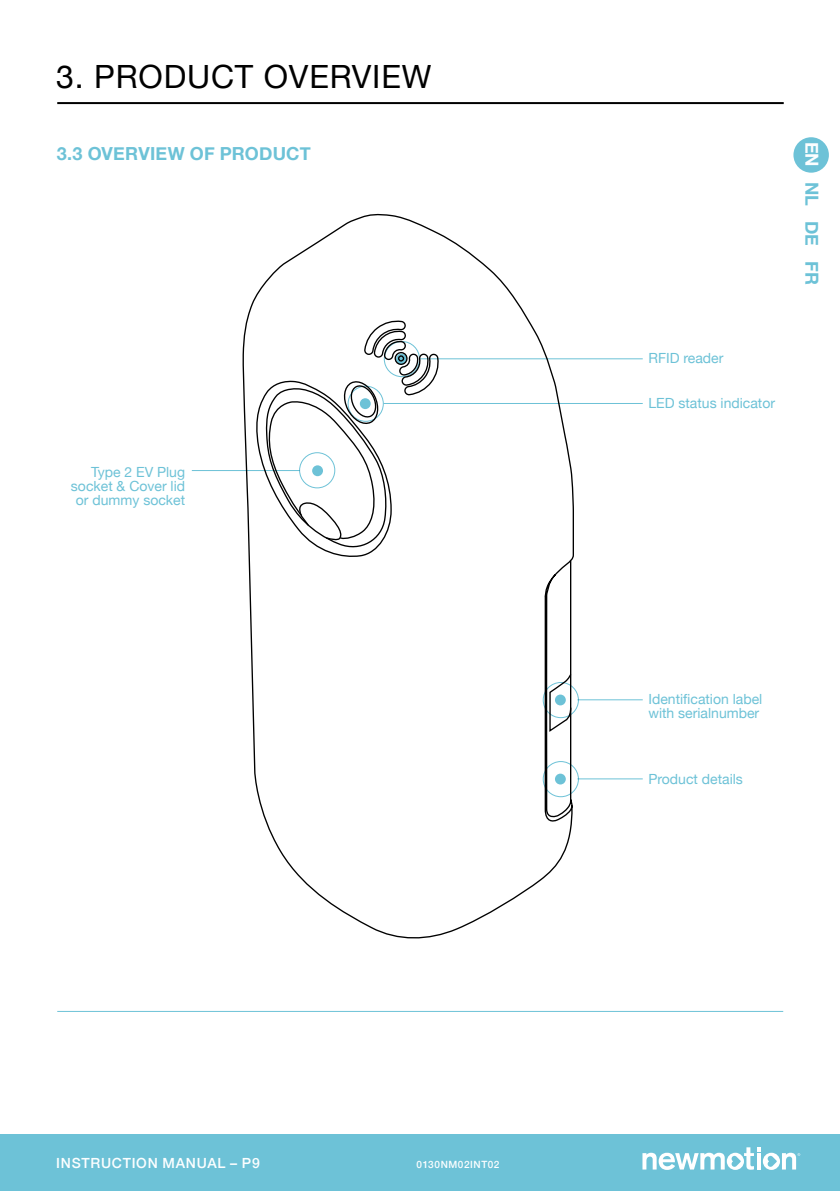
<style>
.page{position:relative;width:840px;height:1191px;background:#fff}
.page>*{position:absolute;margin:0;border:0;box-sizing:border-box;transform-origin:0 0}
.t1{font:32px "Helvetica Neue";letter-spacing:.025em;color:#000}
.t2{font:700 18px "Helvetica Neue";letter-spacing:.01em;color:#6dc2d7}
.t3{font:14px/14px "Helvetica Neue";color:#6dc2d7;text-align:right}
.t4{font:500 14px "Helvetica Neue";letter-spacing:.05em;color:#fcfeff}
.t5{font:500 10px "Helvetica Neue";letter-spacing:.055em;color:#fcfeff}
.s1{color:#fcfeff}
</style>
<div class="page">
<div style="left:0;top:1134px;width:839px;height:57px;background:#6dc2d7"></div>
<svg style="left:642px;top:1147px;width:157px;height:22px"></svg>
<svg style="left:242px;top:213px;width:333px;height:726px"></svg>
<hr style="left:569px;top:560px;width:2px;height:240px;background:#000">
<svg style="left:548px;top:673px;width:22px;height:60px"></svg>
<svg style="left:253px;top:320px;width:185px;height:238px"></svg>
<hr style="left:192px;top:470px;width:107px;height:1px;background:#6dc2d7">
<div style="left:299px;top:452px;width:36px;height:36px;border:1px solid #6dc2d7;border-radius:50%"></div>
<div style="left:312px;top:465px;width:11px;height:11px;background:#6dc2d7;border-radius:50%"></div>
<hr style="left:420px;top:358px;width:222px;height:1px;background:#6dc2d7">
<div style="left:383px;top:341px;width:37px;height:36px;border:1px solid #6dc2d7;border-radius:50%"></div>
<svg style="left:396px;top:353px;width:10px;height:11px"></svg>
<hr style="left:577px;top:699px;width:65px;height:1px;background:#6dc2d7">
<div style="left:542px;top:682px;width:36px;height:36px;border:1px solid #6dc2d7;border-radius:50%"></div>
<div style="left:554px;top:694px;width:11px;height:11px;background:#6dc2d7;border-radius:50%"></div>
<hr style="left:577px;top:778px;width:65px;height:1px;background:#6dc2d7">
<div style="left:542px;top:761px;width:36px;height:36px;border:1px solid #6dc2d7;border-radius:50%"></div>
<div style="left:554px;top:773px;width:11px;height:11px;background:#6dc2d7;border-radius:50%"></div>
<hr style="left:383px;top:403px;width:259px;height:1px;background:#6dc2d7">
<div style="left:347px;top:386px;width:36px;height:36px;border:1px solid #6dc2d7;border-radius:50%"></div>
<div style="left:359px;top:398px;width:11px;height:11px;background:#6dc2d7;border-radius:50%"></div>
<hr style="left:57px;top:1011px;width:725px;height:1px;background:#6dc2d7">
<hr style="left:57px;top:102px;width:726px;height:2px;background:#000">
<div style="left:793px;top:137px;width:35px;height:36px;background:#6dc2d7;border-radius:50%"></div>
<h1 class="t1" style="left:56px;top:54px;width:376px">3. PRODUCT OVERVIEW</h1>
<p class="t2" style="left:57px;top:139px;width:255px">3.3 OVERVIEW OF PRODUCT</p>
<p class="t3" style="left:71px;top:466px;width:116px">Type 2 EV Plug socket &amp; Cover lid or dummy socket</p>
<p class="t3" style="left:648px;top:352px;width:76px">RFID reader</p>
<p class="t3" style="left:648px;top:397px;width:128px">LED status indicator</p>
<p class="t2" style="left:825px;top:142px;width:144px;rotate:90deg"><span class="s1">EN</span> NL DE FR</p>
<p class="t3" style="left:648px;top:693px;width:115px;text-align:left">Identification label with serialnumber</p>
<p class="t3" style="left:648px;top:772px;width:96px">Product details</p>
<p class="t4" style="left:56px;top:1152px;width:205px">INSTRUCTION MANUAL – P9</p>
<p class="t5" style="left:416px;top:1156px;width:84px">0130NM02INT02</p>
</div>
